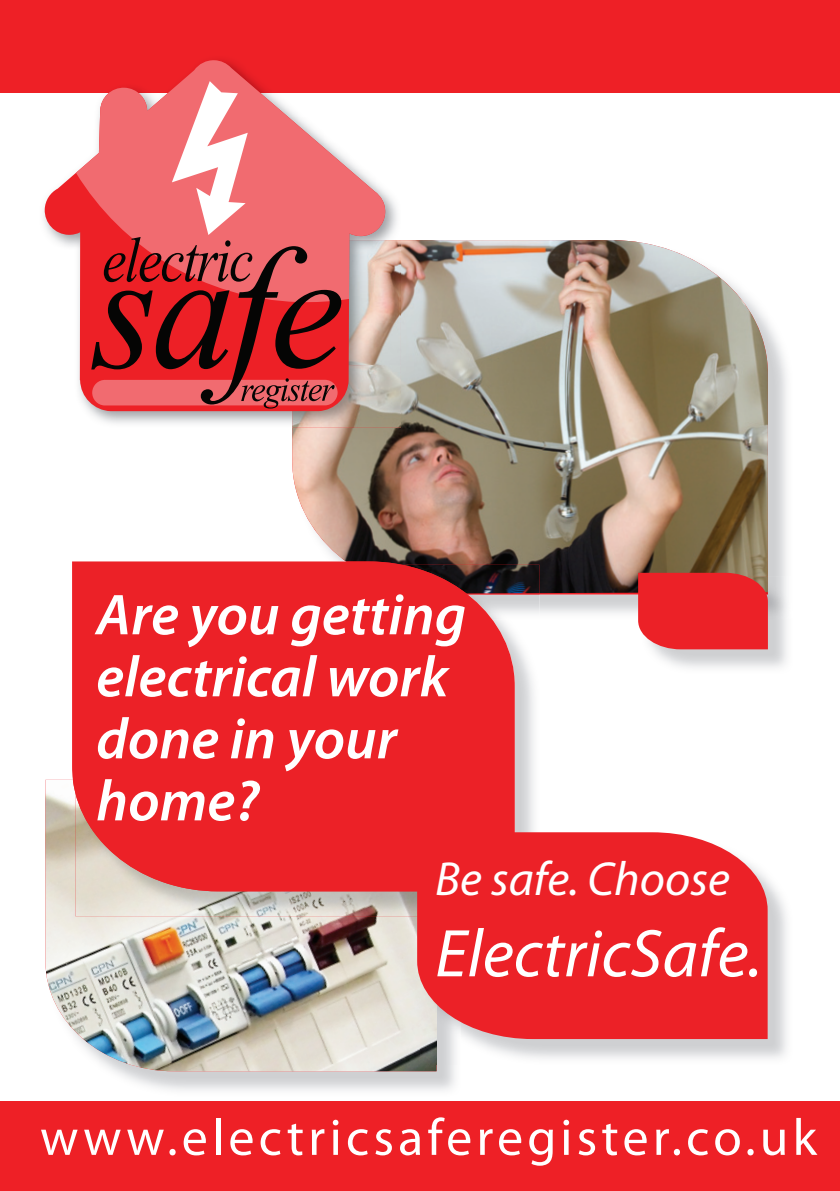
<style>
.page{position:relative;width:840px;height:1191px;background:#fff}
.page>*{position:absolute;margin:0;border:0;box-sizing:border-box;transform-origin:0 0}
.t1{font:italic 68px "Myriad Pro";color:#fff}
.t2{font:italic 600 58px/62px "Myriad Pro";color:#fff}
.t3{font:52px "Times New Roman";letter-spacing:.08em;color:#fff}
.t4{font:52px "Myriad Pro";letter-spacing:.08em;color:#fff}
.t5{font:italic 48px "Myriad Pro";color:#fff}
</style>
<div class="page">
<div style="left:0;top:0;width:839px;height:92px;background:#ee2026"></div>
<img style="left:539px;top:321px;width:248px;height:292px">
<img style="left:292px;top:240px;width:475px;height:353px">
<div style="left:0;top:1101px;width:839px;height:90px;background:#ee2026"></div>
<img style="left:40px;top:92px;width:361px;height:332px">
<img style="left:292px;top:240px;width:109px;height:188px">
<svg style="left:45px;top:92px;width:340px;height:319px"></svg>
<svg style="left:76px;top:60px;width:309px;height:242px"></svg>
<svg style="left:91px;top:81px;width:250px;height:327px"></svg>
<img style="left:114px;top:1064px;width:342px;height:27px">
<img style="left:45px;top:780px;width:391px;height:291px">
<img style="left:514px;top:637px;width:20px;height:195px">
<img style="left:514px;top:593px;width:25px;height:21px">
<img style="left:514px;top:565px;width:25px;height:28px">
<img style="left:75px;top:891px;width:342px;height:25px">
<div style="left:72px;top:561px;width:442px;height:330px;background:#ec2127"></div>
<img style="left:469px;top:879px;width:318px;height:180px">
<img style="left:420px;top:1039px;width:36px;height:25px">
<div style="left:417px;top:832px;width:350px;height:207px;background:#ec2127"></div>
<img style="left:653px;top:576px;width:134px;height:92px">
<div style="left:637px;top:573px;width:130px;height:76px;background:#ec2127"></div>
<p class="t2" style="left:96px;top:582px;width:371px">Are you getting electrical work done in your home?</p>
<p class="t5" style="left:435px;top:849px;width:296px">Be safe. Choose</p>
<p class="t1" style="left:435px;top:911px;width:328px">ElectricSafe.</p>
<p class="t3" style="left:48px;top:1099px;width:761px">www.electricsaferegister.co.uk</p>
<p class="t4" style="left:40px;top:1105px;width:83px">ww</p>
<p class="t4" style="left:560px;top:1105px;width:258px">i er.co.uk</p>
</div>
